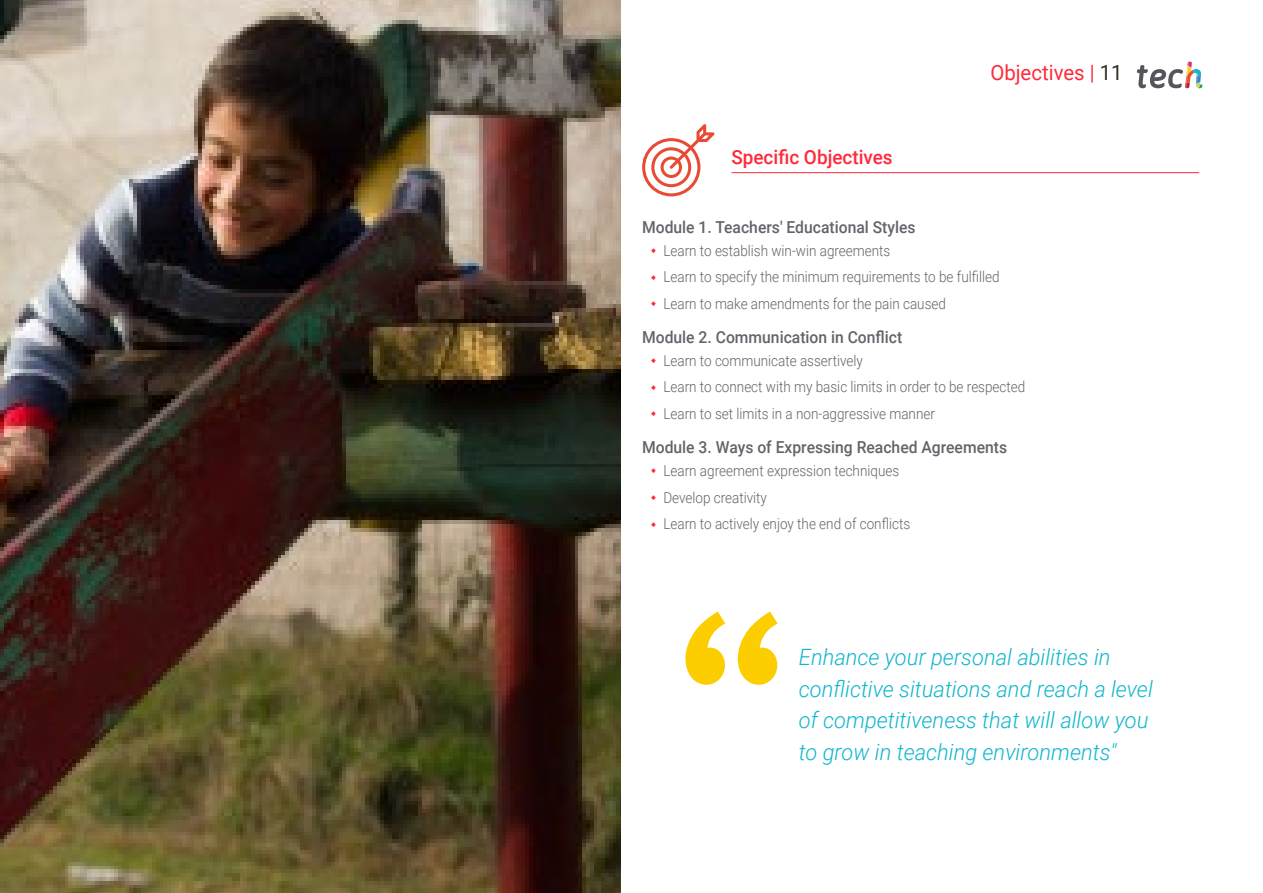
<style>
.page{position:relative;width:1263px;height:893px;background:#fff}
.page>*{position:absolute;margin:0;border:0;box-sizing:border-box;transform-origin:0 0}
.t1{font:italic 300 22.5px/31.5px "Roboto";color:#0fb6cf}
.t2{font:21px "Roboto";color:#ff293a}
.t3{font:500 19.5px "Roboto";color:#ff293a}
.t4{font:500 16.5px "Roboto";color:#61646a;scale:.95 1}
.t5{font:300 15px/26.7px "Roboto";color:#61646a;scale:.9 1}
.s1{color:#312e20}
</style>
<div class="page">
<svg style="left:685px;top:611px;width:92px;height:74px"></svg>
<img style="left:0;top:0;width:621px;height:893px">
<hr style="left:731px;top:172px;width:468px;height:1px;background:#ff293a">
<svg style="left:642px;top:124px;width:72px;height:72px"></svg>
<svg style="left:1137px;top:62px;width:65px;height:27px"></svg>
<h3 class="t3" style="left:731px;top:144px;width:163px">Specific Objectives</h3>
<h2 class="t2" style="left:990px;top:57px;width:134px">Objectives | <span class="s1">11</span></h2>
<p class="t4" style="left:642px;top:216px;width:289px">Module 1. Teachers' Educational Styles</p>
<p class="t5" style="left:663px;top:236px;width:375px">Learn to establish win-win agreements<br>Learn to specify the minimum requirements to be fulfilled<br>Learn to make amendments for the pain caused</p>
<p class="t4" style="left:642px;top:326px;width:275px">Module 2. Communication in Conflict</p>
<p class="t5" style="left:663px;top:346px;width:404px">Learn to communicate assertively<br>Learn to connect with my basic limits in order to be respected<br>Learn to set limits in a non-aggressive manner</p>
<p class="t4" style="left:642px;top:436px;width:386px">Module 3. Ways of Expressing Reached Agreements</p>
<p class="t5" style="left:663px;top:457px;width:276px">Learn agreement expression techniques<br>Develop creativity<br>Learn to actively enjoy the end of conflicts</p>
<h1 class="t1" style="left:799px;top:640px;width:355px">Enhance your personal abilities in conflictive situations and reach a level of competitiveness that will allow you to grow in teaching environments"</h1>
</div>
